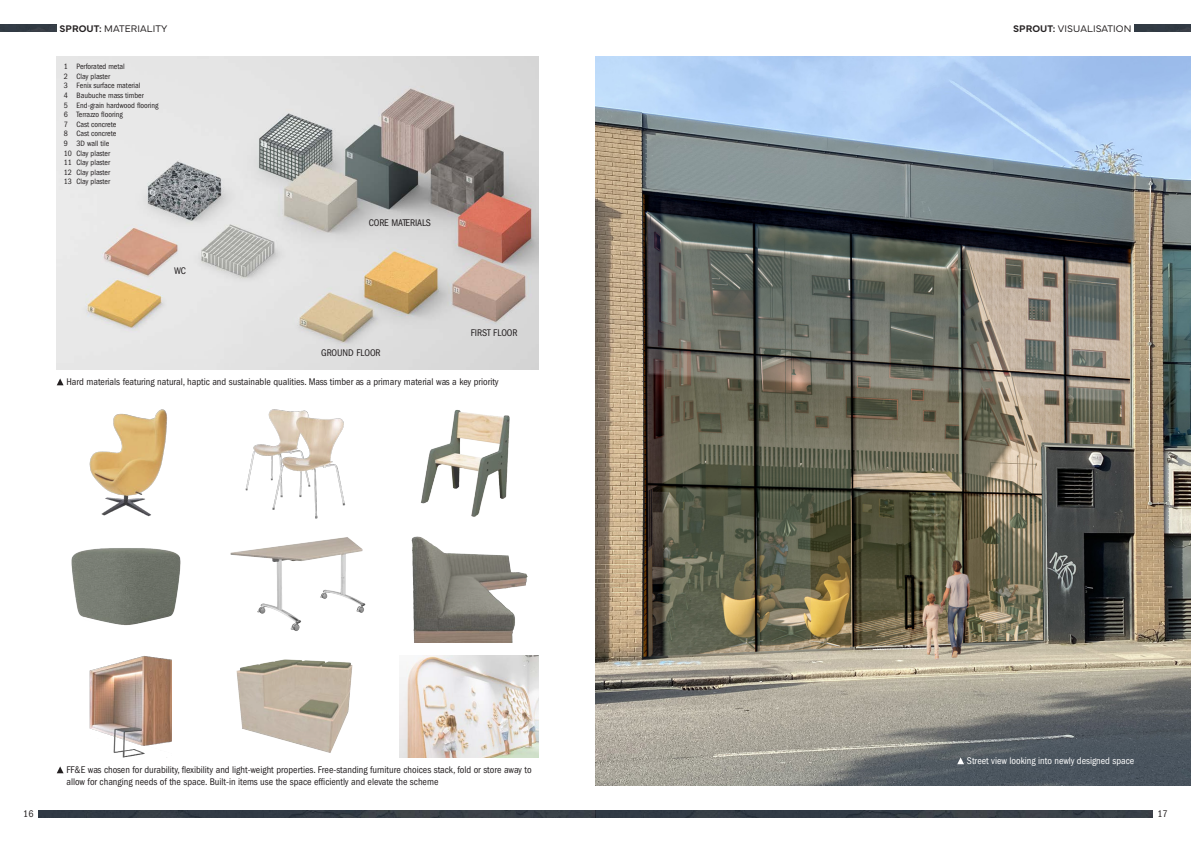
<style>
.page{position:relative;width:1191px;height:842px;background:#fff}
.page>*{position:absolute;margin:0;border:0;box-sizing:border-box;transform-origin:0 0}
.t1{font:condensed 10px/12px "Franklin Gothic LT Pro";color:#231f20}
.t2{font:condensed 10px "Franklin Gothic LT Pro";color:#fff}
.t3{font:300 10px "Mundial";letter-spacing:.01em;color:#231f20}
.t4{font:condensed 10px "Franklin Gothic LT Pro";letter-spacing:-.02em;color:#231f20}
.t5{font:condensed 8px "Franklin Gothic LT Pro";color:#231f20}
.s1{font-weight:600}
</style>
<div class="page">
<img style="left:595px;top:810px;width:557px;height:7px">
<img style="left:1134px;top:25px;width:57px;height:7px">
<div style="left:38px;top:810px;width:557px;height:7px;background:#343c46"></div>
<img style="left:0;top:25px;width:57px;height:7px">
<img style="left:57px;top:57px;width:482px;height:313px">
<img style="left:89px;top:409px;width:78px;height:108px">
<img style="left:245px;top:409px;width:101px;height:109px">
<img style="left:420px;top:410px;width:90px;height:107px">
<img style="left:71px;top:548px;width:110px;height:78px">
<img style="left:230px;top:537px;width:136px;height:94px">
<img style="left:399px;top:655px;width:140px;height:103px">
<img style="left:236px;top:659px;width:117px;height:94px">
<img style="left:89px;top:656px;width:82px;height:101px">
<img style="left:411px;top:536px;width:116px;height:107px">
<img style="left:595px;top:57px;width:596px;height:728px">
<svg style="left:57px;top:378px;width:7px;height:7px"></svg>
<svg style="left:57px;top:766px;width:7px;height:7px"></svg>
<svg style="left:957px;top:757px;width:7px;height:7px"></svg>
<p class="t3" style="left:60px;top:20px;width:109px"><span class="s1">SPROUT:</span> MATERIALITY</p>
<p class="t3" style="left:1013px;top:20px;width:120px"><span class="s1">SPROUT:</span> VISUALISATION</p>
<p class="t5" style="left:64px;top:62px;width:63px">1 Perforated metal</p>
<p class="t5" style="left:64px;top:72px;width:48px">2 Clay plaster</p>
<p class="t5" style="left:64px;top:81px;width:78px">3 Fenix surface material</p>
<p class="t5" style="left:64px;top:91px;width:82px">4 Baubuche mass timber</p>
<p class="t5" style="left:64px;top:101px;width:96px">5 End-grain hardwood flooring</p>
<p class="t5" style="left:64px;top:110px;width:61px">6 Terrazzo flooring</p>
<p class="t5" style="left:64px;top:120px;width:54px">7 Cast concrete</p>
<p class="t5" style="left:64px;top:129px;width:54px">8 Cast concrete</p>
<p class="t5" style="left:64px;top:139px;width:47px">9 3D wall tile</p>
<p class="t5" style="left:64px;top:149px;width:48px">10 Clay plaster</p>
<p class="t5" style="left:64px;top:158px;width:48px">11 Clay plaster</p>
<p class="t5" style="left:64px;top:168px;width:48px">12 Clay plaster</p>
<p class="t5" style="left:64px;top:177px;width:48px">13 Clay plaster</p>
<p class="t1" style="left:174px;top:265px;width:13px">WC</p>
<p class="t4" style="left:369px;top:217px;width:64px">CORE MATERIALS</p>
<p class="t1" style="left:321px;top:347px;width:61px">GROUND FLOOR</p>
<p class="t1" style="left:471px;top:326px;width:48px">FIRST FLOOR</p>
<p class="t1" style="left:66px;top:376px;width:434px">Hard materials featuring natural, haptic and sustainable qualities. Mass timber as a primary material was a key priority</p>
<p class="t1" style="left:66px;top:764px;width:467px">FF&amp;E was chosen for durability, flexibility and light-weight properties. Free-standing furniture choices stack, fold or store away to allow for changing needs of the space. Built-in items use the space efficiently and elevate the scheme</p>
<p class="t2" style="left:967px;top:755px;width:169px">Street view looking into newly designed space</p>
<p class="t1" style="left:23px;top:808px;width:12px">16</p>
<p class="t1" style="left:1157px;top:808px;width:12px">17</p>
</div>
